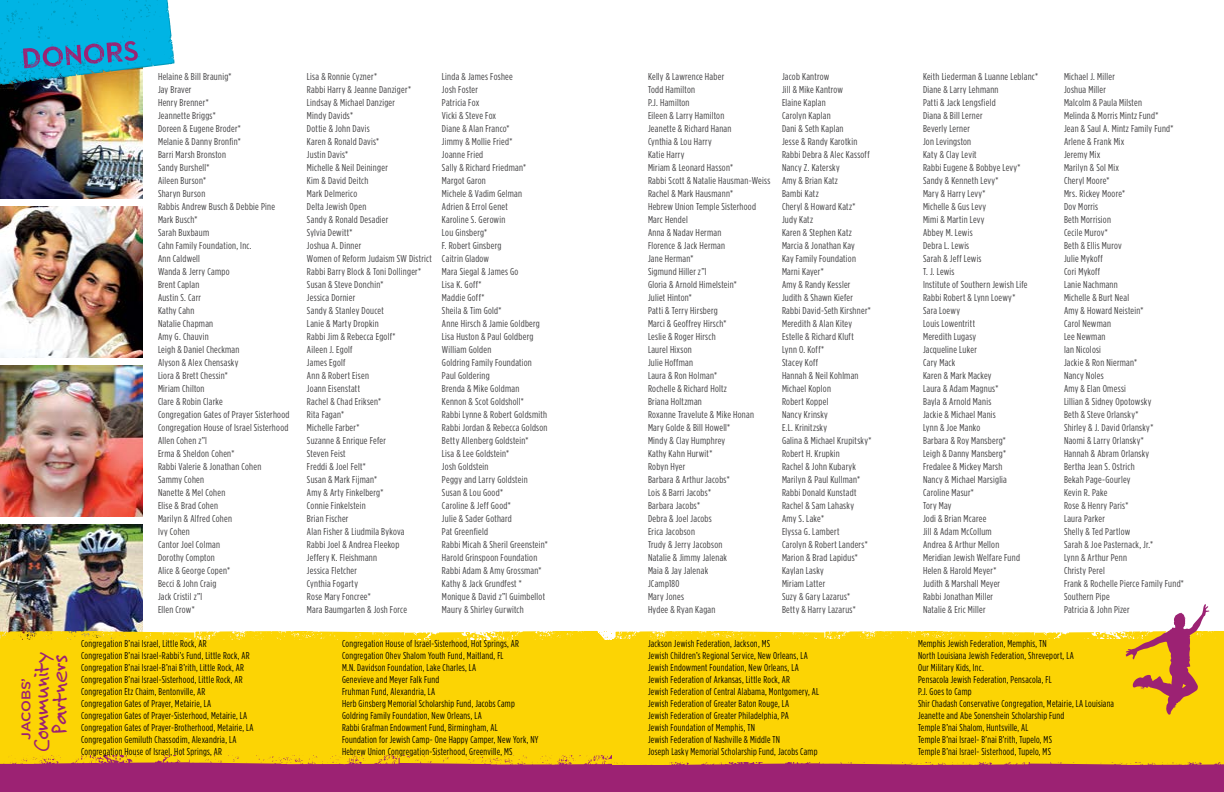
<style>
.page{position:relative;width:1224px;height:792px;background:#fff}
.page>*{position:absolute;margin:0;border:0;box-sizing:border-box;transform-origin:0 0}
.t1{font:24px/18px "Felt Tip Roman";letter-spacing:-.02em;color:#9c2273;text-align:right}
.t2{font:500 12.6px "Gotham HTF";letter-spacing:-.03em;color:#9c2273;scale:1.11 1}
.t3{font:condensed 10px/13px "Gotham HTF";letter-spacing:.025em;color:#414042;scale:1.05 1}
.t4{font:condensed 10px/12px "Gotham HTF";letter-spacing:.025em;color:#000}
</style>
<div class="page">
<img style="left:0;top:525px;width:143px;height:79px">
<div style="left:0;top:753px;width:612px;height:39px;background:#9c2273"></div>
<div style="left:0;top:640px;width:612px;height:114px;background:#fcd404"></div>
<img style="left:0;top:87px;width:143px;height:112px">
<img style="left:0;top:207px;width:143px;height:151px">
<img style="left:0;top:366px;width:143px;height:151px">
<svg style="left:0;top:0;width:175px;height:87px;background:#2ba9cc"></svg>
<div style="left:612px;top:747px;width:612px;height:45px;background:#9c2273"></div>
<div style="left:612px;top:639px;width:612px;height:123px;background:#fcd404"></div>
<svg style="left:0;top:754px;width:1224px;height:11px"></svg>
<svg style="left:0;top:604px;width:1224px;height:111px"></svg>
<p class="t3" style="left:158px;top:70px;width:127px">Helaine &amp; Bill Braunig*<br>Jay Braver<br>Henry Brenner*<br>Jeannette Briggs*<br>Doreen &amp; Eugene Broder*<br>Melanie &amp; Danny Bronfin*<br>Barri Marsh Bronston<br>Sandy Burshell*<br>Aileen Burson*<br>Sharyn Burson<br>Rabbis Andrew Busch &amp; Debbie Pine<br>Mark Busch*<br>Sarah Buxbaum<br>Cahn Family Foundation, Inc.<br>Ann Caldwell<br>Wanda &amp; Jerry Campo<br>Brent Caplan<br>Austin S. Carr<br>Kathy Cahn<br>Natalie Chapman<br>Amy G. Chauvin<br>Leigh &amp; Daniel Checkman<br>Alyson &amp; Alex Chensasky<br>Liora &amp; Brett Chessin*<br>Miriam Chilton<br>Clare &amp; Robin Clarke<br>Congregation Gates of Prayer Sisterhood<br>Congregation House of Israel Sisterhood<br>Allen Cohen z”l<br>Erma &amp; Sheldon Cohen*<br>Rabbi Valerie &amp; Jonathan Cohen<br>Sammy Cohen<br>Nanette &amp; Mel Cohen<br>Elise &amp; Brad Cohen<br>Marilyn &amp; Alfred Cohen<br>Ivy Cohen<br>Cantor Joel Colman<br>Dorothy Compton<br>Alice &amp; George Copen*<br>Becci &amp; John Craig<br>Jack Cristil z”l<br>Ellen Crow*</p>
<p class="t3" style="left:307px;top:70px;width:120px">Lisa &amp; Ronnie Cyzner*<br>Rabbi Harry &amp; Jeanne Danziger*<br>Lindsay &amp; Michael Danziger<br>Mindy Davids*<br>Dottie &amp; John Davis<br>Karen &amp; Ronald Davis*<br>Justin Davis*<br>Michelle &amp; Neil Deininger<br>Kim &amp; David Deitch<br>Mark Delmerico<br>Delta Jewish Open<br>Sandy &amp; Ronald Desadier<br>Sylvia Dewitt*<br>Joshua A. Dinner<br>Women of Reform Judaism SW District<br>Rabbi Barry Block &amp; Toni Dollinger*<br>Susan &amp; Steve Donchin*<br>Jessica Dornier<br>Sandy &amp; Stanley Doucet<br>Lanie &amp; Marty Dropkin<br>Rabbi Jim &amp; Rebecca Egolf*<br>Aileen J. Egolf<br>James Egolf<br>Ann &amp; Robert Eisen<br>Joann Eisenstatt<br>Rachel &amp; Chad Eriksen*<br>Rita Fagan*<br>Michelle Farber*<br>Suzanne &amp; Enrique Fefer<br>Steven Feist<br>Freddi &amp; Joel Felt*<br>Susan &amp; Mark Fijman*<br>Amy &amp; Arty Finkelberg*<br>Connie Finkelstein<br>Brian Fischer<br>Alan Fisher &amp; Liudmila Bykova<br>Rabbi Joel &amp; Andrea Fleekop<br>Jeffery K. Fleishmann<br>Jessica Fletcher<br>Cynthia Fogarty<br>Rose Mary Foncree*<br>Mara Baumgarten &amp; Josh Force</p>
<p class="t3" style="left:442px;top:70px;width:102px">Linda &amp; James Foshee<br>Josh Foster<br>Patricia Fox<br>Vicki &amp; Steve Fox<br>Diane &amp; Alan Franco*<br>Jimmy &amp; Mollie Fried*<br>Joanne Fried<br>Sally &amp; Richard Friedman*<br>Margot Garon<br>Michele &amp; Vadim Gelman<br>Adrien &amp; Errol Genet<br>Karoline S. Gerowin<br>Lou Ginsberg*<br>F. Robert Ginsberg<br>Caitrin Gladow<br>Mara Siegal &amp; James Go<br>Lisa K. Goff*<br>Maddie Goff*<br>Sheila &amp; Tim Gold*<br>Anne Hirsch &amp; Jamie Goldberg<br>Lisa Huston &amp; Paul Goldberg<br>William Golden<br>Goldring Family Foundation<br>Paul Goldering<br>Brenda &amp; Mike Goldman<br>Kennon &amp; Scot Goldsholl*<br>Rabbi Lynne &amp; Robert Goldsmith<br>Rabbi Jordan &amp; Rebecca Goldson<br>Betty Allenberg Goldstein*<br>Lisa &amp; Lee Goldstein*<br>Josh Goldstein<br>Peggy and Larry Goldstein<br>Susan &amp; Lou Good*<br>Caroline &amp; Jeff Good*<br>Julie &amp; Sader Gothard<br>Pat Greenfield<br>Rabbi Micah &amp; Sheril Greenstein*<br>Harold Grinspoon Foundation<br>Rabbi Adam &amp; Amy Grossman*<br>Kathy &amp; Jack Grundfest *<br>Monique &amp; David z”l Guimbellot<br>Maury &amp; Shirley Gurwitch</p>
<h1 class="t1" style="left:32px;top:752px;width:102px;rotate:-90deg">Community<br>Partners</h1>
<p class="t4" style="left:81px;top:638px;width:174px">Congregation B’nai Israel, Little Rock, AR<br>Congregation B’nai Israel-Rabbi’s Fund, Little Rock, AR Congregation B’nai Israel-B’nai B’rith, Little Rock, AR Congregation B’nai Israel-Sisterhood, Little Rock, AR Congregation Etz Chaim, Bentonville, AR<br>Congregation Gates of Prayer, Metairie, LA Congregation Gates of Prayer-Sisterhood, Metairie, LA Congregation Gates of Prayer-Brotherhood, Metairie, LA Congregation Gemiluth Chassodim, Alexandria, LA Congregation House of Israel, Hot Springs, AR</p>
<p class="t4" style="left:342px;top:638px;width:198px">Congregation House of Israel-Sisterhood, Hot Springs, AR Congregation Ohev Shalom Youth Fund, Maitland, FL<br>M.N. Davidson Foundation, Lake Charles, LA<br>Genevieve and Meyer Falk Fund<br>Fruhman Fund, Alexandria, LA<br>Herb Ginsberg Memorial Scholarship Fund, Jacobs Camp Goldring Family Foundation, New Orleans, LA<br>Rabbi Grafman Endowment Fund, Birmingham, AL<br>Foundation for Jewish Camp- One Happy Camper, New York, NY Hebrew Union Congregation-Sisterhood, Greenville, MS</p>
<p class="t2" style="left:19px;top:740px;width:57px;rotate:-90deg">JACOBS’</p>
<p class="t3" style="left:648px;top:70px;width:118px">Kelly &amp; Lawrence Haber<br>Todd Hamilton<br>P.J. Hamilton<br>Eileen &amp; Larry Hamilton<br>Jeanette &amp; Richard Hanan<br>Cynthia &amp; Lou Harry<br>Katie Harry<br>Miriam &amp; Leonard Hasson*<br>Rabbi Scott &amp; Natalie Hausman-Weiss<br>Rachel &amp; Mark Hausmann*<br>Hebrew Union Temple Sisterhood<br>Marc Hendel<br>Anna &amp; Nadav Herman<br>Florence &amp; Jack Herman<br>Jane Herman*<br>Sigmund Hiller z”l<br>Gloria &amp; Arnold Himelstein*<br>Juliet Hinton*<br>Patti &amp; Terry Hirsberg<br>Marci &amp; Geoffrey Hirsch*<br>Leslie &amp; Roger Hirsch<br>Laurel Hixson<br>Julie Hoffman<br>Laura &amp; Ron Holman*<br>Rochelle &amp; Richard Holtz<br>Briana Holtzman<br>Roxanne Travelute &amp; Mike Honan<br>Mary Golde &amp; Bill Howell*<br>Mindy &amp; Clay Humphrey<br>Kathy Kahn Hurwit*<br>Robyn Hyer<br>Barbara &amp; Arthur Jacobs*<br>Lois &amp; Barri Jacobs*<br>Barbara Jacobs*<br>Debra &amp; Joel Jacobs<br>Erica Jacobson<br>Trudy &amp; Jerry Jacobson<br>Natalie &amp; Jimmy Jalenak<br>Maia &amp; Jay Jalenak<br>JCamp180<br>Mary Jones<br>Hydee &amp; Ryan Kagan</p>
<p class="t3" style="left:782px;top:70px;width:87px">Jacob Kantrow<br>Jill &amp; Mike Kantrow<br>Elaine Kaplan<br>Carolyn Kaplan<br>Dani &amp; Seth Kaplan<br>Jesse &amp; Randy Karotkin<br>Rabbi Debra &amp; Alec Kassoff<br>Nancy Z. Katersky<br>Amy &amp; Brian Katz<br>Bambi Katz<br>Cheryl &amp; Howard Katz*<br>Judy Katz<br>Karen &amp; Stephen Katz<br>Marcia &amp; Jonathan Kay<br>Kay Family Foundation<br>Marni Kayer*<br>Amy &amp; Randy Kessler<br>Judith &amp; Shawn Kiefer<br>Rabbi David-Seth Kirshner*<br>Meredith &amp; Alan Kitey<br>Estelle &amp; Richard Kluft<br>Lynn O. Koff*<br>Stacey Koff<br>Hannah &amp; Neil Kohlman<br>Michael Koplon<br>Robert Koppel<br>Nancy Krinsky<br>E.L. Krinitzsky<br>Galina &amp; Michael Krupitsky*<br>Robert H. Krupkin<br>Rachel &amp; John Kubaryk<br>Marilyn &amp; Paul Kullman*<br>Rabbi Donald Kunstadt<br>Rachel &amp; Sam Lahasky<br>Amy S. Lake*<br>Elyssa G. Lambert<br>Carolyn &amp; Robert Landers*<br>Marion &amp; Brad Lapidus*<br>Kaylan Lasky<br>Miriam Latter<br>Suzy &amp; Gary Lazarus*<br>Betty &amp; Harry Lazarus*</p>
<p class="t3" style="left:923px;top:70px;width:111px">Keith Liederman &amp; Luanne Leblanc*<br>Diane &amp; Larry Lehmann<br>Patti &amp; Jack Lengsfield<br>Diana &amp; Bill Lerner<br>Beverly Lerner<br>Jon Levingston<br>Katy &amp; Clay Levit<br>Rabbi Eugene &amp; Bobbye Levy*<br>Sandy &amp; Kenneth Levy*<br>Mary &amp; Harry Levy*<br>Michelle &amp; Gus Levy<br>Mimi &amp; Martin Levy<br>Abbey M. Lewis<br>Debra L. Lewis<br>Sarah &amp; Jeff Lewis<br>T. J. Lewis<br>Institute of Southern Jewish Life<br>Rabbi Robert &amp; Lynn Loewy*<br>Sara Loewy<br>Louis Lowentritt<br>Meredith Lugasy<br>Jacqueline Luker<br>Cary Mack<br>Karen &amp; Mark Mackey<br>Laura &amp; Adam Magnus*<br>Bayla &amp; Arnold Manis<br>Jackie &amp; Michael Manis<br>Lynn &amp; Joe Manko<br>Barbara &amp; Roy Mansberg*<br>Leigh &amp; Danny Mansberg*<br>Fredalee &amp; Mickey Marsh<br>Nancy &amp; Michael Marsiglia<br>Caroline Masur*<br>Tory May<br>Jodi &amp; Brian Mcaree<br>Jill &amp; Adam McCollum<br>Andrea &amp; Arthur Mellon<br>Meridian Jewish Welfare Fund<br>Helen &amp; Harold Meyer*<br>Judith &amp; Marshall Meyer<br>Rabbi Jonathan Miller<br>Natalie &amp; Eric Miller</p>
<p class="t4" style="left:648px;top:638px;width:173px">Jackson Jewish Federation, Jackson, MS<br>Jewish Children’s Regional Service, New Orleans, LA Jewish Endowment Foundation, New Orleans, LA Jewish Federation of Arkansas, Little Rock, AR<br>Jewish Federation of Central Alabama, Montgomery, AL Jewish Federation of Greater Baton Rouge, LA<br>Jewish Federation of Greater Philadelphia, PA<br>Jewish Foundation of Memphis, TN<br>Jewish Federation of Nashville &amp; Middle TN<br>Joseph Lasky Memorial Scholarship Fund, Jacobs Camp</p>
<p class="t4" style="left:918px;top:638px;width:198px">Memphis Jewish Federation, Memphis, TN<br>North Louisiana Jewish Federation, Shreveport, LA<br>Our Military Kids, Inc.<br>Pensacola Jewish Federation, Pensacola, FL<br>P.J. Goes to Camp<br>Shir Chadash Conservative Congregation, Metairie, LA Louisiana Jeanette and Abe Sonenshein Scholarship Fund<br>Temple B’nai Shalom, Huntsville, AL<br>Temple B’nai Israel- B’nai B’rith, Tupelo, MS<br>Temple B’nai Israel- Sisterhood, Tupelo, MS</p>
<p class="t3" style="left:1064px;top:70px;width:116px">Michael J. Miller<br>Joshua Miller<br>Malcolm &amp; Paula Milsten<br>Melinda &amp; Morris Mintz Fund*<br>Jean &amp; Saul A. Mintz Family Fund*<br>Arlene &amp; Frank Mix<br>Jeremy Mix<br>Marilyn &amp; Sol Mix<br>Cheryl Moore*<br>Mrs. Rickey Moore*<br>Dov Morris<br>Beth Morrision<br>Cecile Murov*<br>Beth &amp; Ellis Murov<br>Julie Mykoff<br>Cori Mykoff<br>Lanie Nachmann<br>Michelle &amp; Burt Neal<br>Amy &amp; Howard Neistein*<br>Carol Newman<br>Lee Newman<br>Ian Nicolosi<br>Jackie &amp; Ron Nierman*<br>Nancy Noles<br>Amy &amp; Elan Omessi<br>Lillian &amp; Sidney Opotowsky<br>Beth &amp; Steve Orlansky*<br>Shirley &amp; J. David Orlansky*<br>Naomi &amp; Larry Orlansky*<br>Hannah &amp; Abram Orlansky<br>Bertha Jean S. Ostrich<br>Bekah Page-Gourley<br>Kevin R. Pake<br>Rose &amp; Henry Paris*<br>Laura Parker<br>Shelly &amp; Ted Partlow<br>Sarah &amp; Joe Pasternack, Jr.*<br>Lynn &amp; Arthur Penn<br>Christy Perel<br>Frank &amp; Rochelle Pierce Family Fund*<br>Southern Pipe<br>Patricia &amp; John Pizer</p>
</div>
